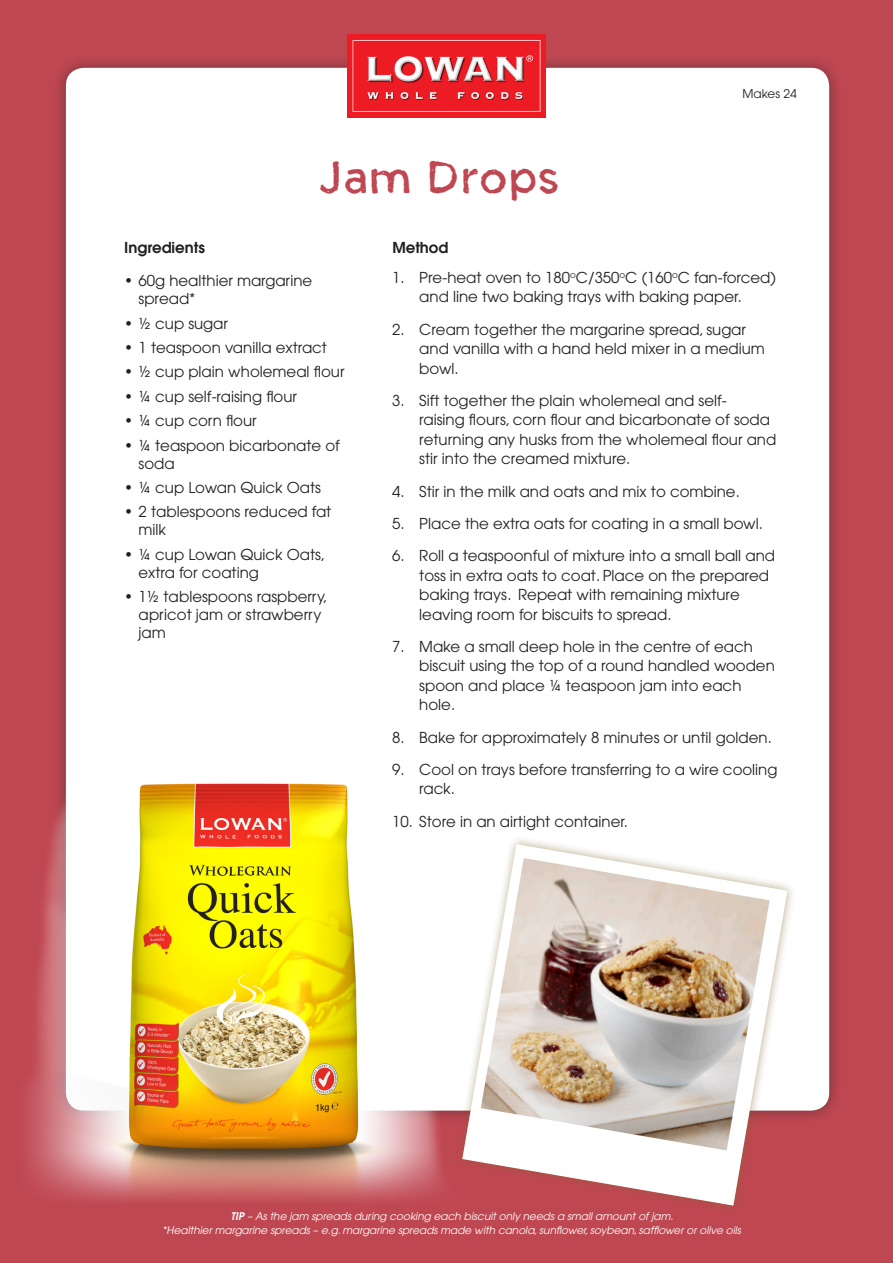
<style>
.page{position:relative;width:893px;height:1263px;background:#bf4752}
.page>*{position:absolute;margin:0;border:0;box-sizing:border-box;transform-origin:0 0}
.t1{font:45px "Barefoot Gotham";color:#bf4752}
.t2{font:15px/19.5px "Avant Garde";color:#231f20}
.t3{font:600 15px "Avant Garde";color:#231f20}
.t4{font:12px "Avant Garde";color:#231f20}
.t5{font:italic 10.5px/13.5px "Avant Garde";color:#fff;text-align:center}
.s1{font-weight:600}
</style>
<div class="page">
<div style="left:52px;top:53px;width:791px;height:1072px;background:#231f20;opacity:.5"></div>
<div style="left:66px;top:68px;width:763px;height:1042px;background:#fff;border-radius:18px"></div>
<img style="left:28px;top:753px;width:426px;height:448px">
<div style="left:454px;top:836px;width:342px;height:378px;background:#7f6526;opacity:.5"></div>
<svg style="left:462px;top:844px;width:325px;height:361px;fill:#fff"></svg>
<img style="left:481px;top:858px;width:289px;height:292px">
<img style="left:347px;top:34px;width:199px;height:83px">
<p class="t3" style="left:124px;top:238px;width:82px">Ingredients</p>
<p class="t1" style="left:318px;top:152px;width:244px">Jam Drops</p>
<p class="t3" style="left:392px;top:238px;width:58px">Method</p>
<p class="t4" style="left:743px;top:87px;width:56px">Makes 24</p>
<p class="t2" style="left:139px;top:272px;width:175px;line-height:18px;text-indent:-14px">• 60g healthier margarine spread*</p>
<p class="t2" style="left:124px;top:313px;width:105px">• ½ cup sugar</p>
<p class="t2" style="left:124px;top:338px;width:204px">• 1 teaspoon vanilla extract</p>
<p class="t2" style="left:124px;top:362px;width:222px">• ½ cup plain wholemeal flour</p>
<p class="t2" style="left:124px;top:387px;width:174px">• ¼ cup self-raising flour</p>
<p class="t2" style="left:124px;top:411px;width:134px">• ¼ cup corn flour</p>
<p class="t2" style="left:139px;top:436px;width:203px;line-height:18px;text-indent:-14px">• ¼ teaspoon bicarbonate of soda</p>
<p class="t2" style="left:124px;top:478px;width:198px">• ¼ cup Lowan Quick Oats</p>
<p class="t2" style="left:139px;top:503px;width:194px;line-height:18px;text-indent:-14px">• 2 tablespoons reduced fat milk</p>
<p class="t2" style="left:139px;top:545px;width:188px;line-height:18px;text-indent:-14px">• ¼ cup Lowan Quick Oats, extra for coating</p>
<p class="t2" style="left:139px;top:588px;width:191px;line-height:18px;text-indent:-14px">• 1½ tablespoons raspberry, apricot jam or strawberry jam</p>
<p class="t2" style="left:392px;top:267px;width:385px;text-align:center">1. Pre-heat oven to 180<sup>o</sup>C/350<sup>o</sup>C (160<sup>o</sup>C fan-forced) and line two baking trays with baking paper.</p>
<p class="t2" style="left:419px;top:319px;width:347px;text-indent:-27px">2. Cream together the margarine spread, sugar and vanilla with a hand held mixer in a medium bowl.</p>
<p class="t2" style="left:419px;top:390px;width:359px;text-indent:-27px">3. Sift together the plain wholemeal and self-<br>raising flours, corn flour and bicarbonate of soda returning any husks from the wholemeal flour and stir into the creamed mixture.</p>
<p class="t2" style="left:392px;top:481px;width:349px">4. Stir in the milk and oats and mix to combine.</p>
<p class="t2" style="left:392px;top:514px;width:372px">5. Place the extra oats for coating in a small bowl.</p>
<p class="t2" style="left:419px;top:546px;width:357px;text-indent:-27px">6. Roll a teaspoonful of mixture into a small ball and toss in extra oats to coat. Place on the prepared baking trays. Repeat with remaining mixture leaving room for biscuits to spread.</p>
<p class="t2" style="left:419px;top:637px;width:357px;text-indent:-27px">7. Make a small deep hole in the centre of each biscuit using the top of a round handled wooden spoon and place ¼ teaspoon jam into each hole.</p>
<p class="t2" style="left:392px;top:727px;width:381px">8. Bake for approximately 8 minutes or until golden.</p>
<p class="t2" style="left:419px;top:760px;width:360px;text-indent:-27px">9. Cool on trays before transferring to a wire cooling rack.</p>
<p class="t2" style="left:392px;top:811px;width:237px">10. Store in an airtight container.</p>
<p class="t5" style="left:162px;top:1210px;width:580px"><span class="s1">TIP</span> – As the jam spreads during cooking each biscuit only needs a small amount of jam.<br>*Healthier margarine spreads – e.g. margarine spreads made with canola, sunflower, soybean, safflower or olive oils</p>
</div>
